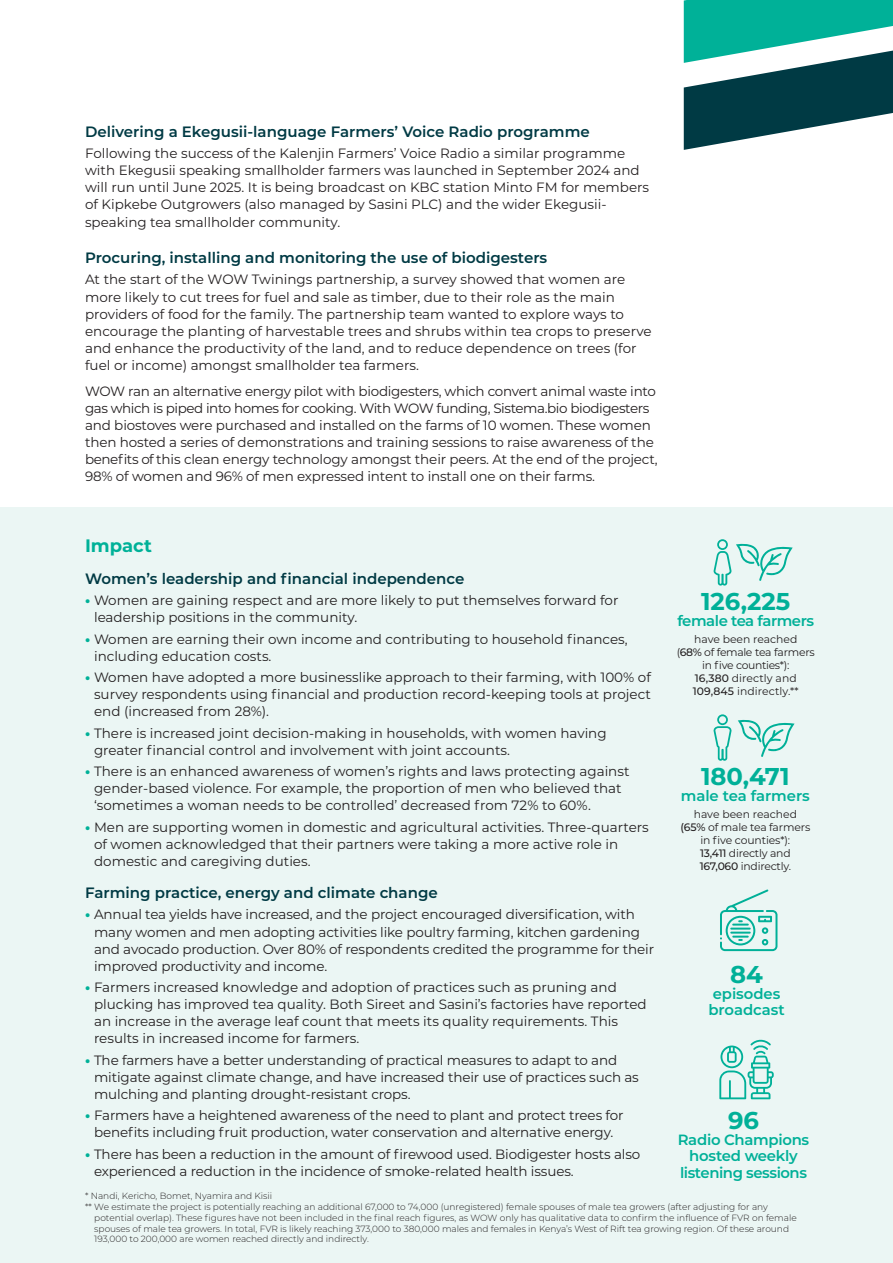
<style>
.page{position:relative;width:893px;height:1263px;background:#fff}
.page>*{position:absolute;margin:0;border:0;box-sizing:border-box;transform-origin:0 0}
.t1{font:700 24.3px "Montserrat";color:#00b098}
.t2{font:700 18px "Montserrat";color:#00b198}
.t3{font:600 15px "Montserrat";color:#003a44}
.t4{font:600 14.85px/16.2px "Montserrat";letter-spacing:-.02em;color:#00b098}
.Body_bullet{font:13.5px/17.1px "Montserrat";letter-spacing:-.01em;color:#231f20}
.body_less_space{font:13.5px/17.1px "Montserrat";color:#231f20}
.body{font:13.5px/17.1px "Montserrat";letter-spacing:-.01em;color:#231f20}
.t5{font:10.8px/12.9px "Montserrat";letter-spacing:-.015em;color:#231f20;text-align:center}
.Footnote{font:300 9px/10.8px "Montserrat";color:#231f20}
.s1{font-weight:800;color:#00b198}
.s2{font-weight:500}
</style>
<div class="page">
<div style="left:0;top:508px;width:893px;height:755px;background:#ebf6f4"></div>
<svg style="left:684px;top:0;width:209px;height:150px"></svg>
<svg style="left:720px;top:889px;width:57px;height:62px"></svg>
<svg style="left:719px;top:1039px;width:55px;height:60px"></svg>
<svg style="left:738px;top:719px;width:56px;height:38px"></svg>
<svg style="left:713px;top:539px;width:80px;height:47px"></svg>
<svg style="left:713px;top:714px;width:19px;height:47px"></svg>
<h4 class="t3" style="left:85px;top:121px;width:506px">Delivering a Ekegusii-language Farmers’ Voice Radio programme</h4>
<p class="body_less_space" style="left:85px;top:144px;width:566px">Following the success of the Kalenjin Farmers’ Voice Radio a similar programme with Ekegusii speaking smallholder farmers was launched in September 2024 and will run until June 2025. It is being broadcast on KBC station Minto FM for members of Kipkebe Outgrowers (also managed by Sasini PLC) and the wider Ekegusii&shy;speaking tea smallholder community.</p>
<h4 class="t3" style="left:85px;top:247px;width:464px">Procuring, installing and monitoring the use of biodigesters</h4>
<p class="body_less_space" style="left:85px;top:271px;width:568px">At the start of the WOW Twinings partnership, a survey showed that women are more likely to cut trees for fuel and sale as timber, due to their role as the main providers of food for the family. The partnership team wanted to explore ways to encourage the planting of harvestable trees and shrubs within tea crops to preserve and enhance the productivity of the land, and to reduce dependence on trees (for fuel or income) amongst smallholder tea farmers.</p>
<p class="body" style="left:85px;top:382px;width:574px">WOW ran an alternative energy pilot with biodigesters, which convert animal waste into gas which is piped into homes for cooking. With WOW funding, Sistema.bio biodigesters and biostoves were purchased and installed on the farms of 10 women. These women then hosted a series of demonstrations and training sessions to raise awareness of the benefits of this clean energy technology amongst their peers. At the end of the project, 98% of women and 96% of men expressed intent to install one on their farms.</p>
<h3 class="t2" style="left:85px;top:532px;width:68px">Impact</h3>
<h4 class="t3" style="left:85px;top:568px;width:381px">Women’s leadership and financial independence</h4>
<p class="Body_bullet" style="left:94px;top:591px;width:526px;text-indent:-9px"><span class="s1">•</span> Women are gaining respect and are more likely to put themselves forward for leadership positions in the community.</p>
<p class="Body_bullet" style="left:94px;top:630px;width:535px;text-indent:-9px"><span class="s1">•</span> Women are earning their own income and contributing to household finances, including education costs.</p>
<p class="Body_bullet" style="left:94px;top:668px;width:558px;text-align:justify;text-indent:-9px"><span class="s1">•</span> Women have adopted a more businesslike approach to their farming, with 100% of survey respondents using financial and production record-keeping tools at project end (increased from 28%).</p>
<p class="Body_bullet" style="left:94px;top:724px;width:514px;text-indent:-9px"><span class="s1">•</span> There is increased joint decision-making in households, with women having greater financial control and involvement with joint accounts.</p>
<p class="Body_bullet" style="left:94px;top:762px;width:537px;text-indent:-9px"><span class="s1">•</span> There is an enhanced awareness of women’s rights and laws protecting against gender-based violence. For example, the proportion of men who believed that ‘sometimes a woman needs to be controlled’ decreased from 72% to 60%.</p>
<p class="Body_bullet" style="left:94px;top:818px;width:556px;text-indent:-9px"><span class="s1">•</span> Men are supporting women in domestic and agricultural activities. Three-quarters of women acknowledged that their partners were taking a more active role in domestic and caregiving duties.</p>
<h4 class="t3" style="left:85px;top:882px;width:354px">Farming practice, energy and climate change</h4>
<p class="Body_bullet" style="left:94px;top:906px;width:562px;text-indent:-9px"><span class="s1">•</span> Annual tea yields have increased, and the project encouraged diversification, with many women and men adopting activities like poultry farming, kitchen gardening and avocado production. Over 80% of respondents credited the programme for their improved productivity and income.</p>
<p class="Body_bullet" style="left:94px;top:978px;width:554px;text-indent:-9px"><span class="s1">•</span> Farmers increased knowledge and adoption of practices such as pruning and plucking has improved tea quality. Both Sireet and Sasini’s factories have reported an increase in the average leaf count that meets its quality requirements. This results in increased income for farmers.</p>
<p class="Body_bullet" style="left:94px;top:1051px;width:546px;text-indent:-9px"><span class="s1">•</span> The farmers have a better understanding of practical measures to adapt to and mitigate against climate change, and have increased their use of practices such as mulching and planting drought-resistant crops.</p>
<p class="Body_bullet" style="left:85px;top:1106px;width:540px;text-align:center"><span class="s1">•</span> Farmers have a heightened awareness of the need to plant and protect trees for benefits including fruit production, water conservation and alternative energy.</p>
<p class="Body_bullet" style="left:94px;top:1145px;width:548px;text-indent:-9px"><span class="s1">•</span> There has been a reduction in the amount of firewood used. Biodigester hosts also experienced a reduction in the incidence of smoke-related health issues.</p>
<p class="Footnote" style="left:85px;top:1190px;width:189px">* Nandi, Kericho, Bomet, Nyamira and Kisii</p>
<p class="Footnote" style="left:94px;top:1201px;width:704px;text-indent:-9px">** We estimate the project is potentially reaching an additional 67,000 to 74,000 (unregistered) female spouses of male tea growers (after adjusting for any potential overlap). These figures have not been included in the final reach figures, as WOW only has qualitative data to confirm the influence of FVR on female spouses of male tea growers. In total, FVR is likely reaching 373,000 to 380,000 males and females in Kenya’s West of Rift tea growing region. Of these around 193,000 to 200,000 are women reached directly and indirectly.</p>
<p class="t1" style="left:701px;top:584px;width:91px">126,225</p>
<p class="t4" style="left:677px;top:612px;width:138px">female tea farmers</p>
<p class="t5" style="left:677px;top:632px;width:140px">have been reached<br>(<span class="s2">68%</span> of female tea farmers in five counties*):<br><span class="s2">16,380</span> directly and<br><span class="s2">109,845</span> indirectly.**</p>
<p class="t1" style="left:701px;top:758px;width:90px">180,471</p>
<p class="t4" style="left:681px;top:787px;width:131px">male tea farmers</p>
<p class="t5" style="left:680px;top:807px;width:131px">have been reached <span class="s2">(65%</span> of male tea farmers in five counties*):<br><span class="s2">13,411</span> directly and<br><span class="s2">167,060</span> indirectly.</p>
<p class="t1" style="left:730px;top:957px;width:34px">84</p>
<p class="t4" style="left:708px;top:985px;width:78px">episodes broadcast</p>
<p class="t1" style="left:728px;top:1103px;width:32px">96</p>
<p class="t4" style="left:678px;top:1131px;width:133px;text-align:center">Radio Champions hosted weekly listening sessions</p>
</div>
